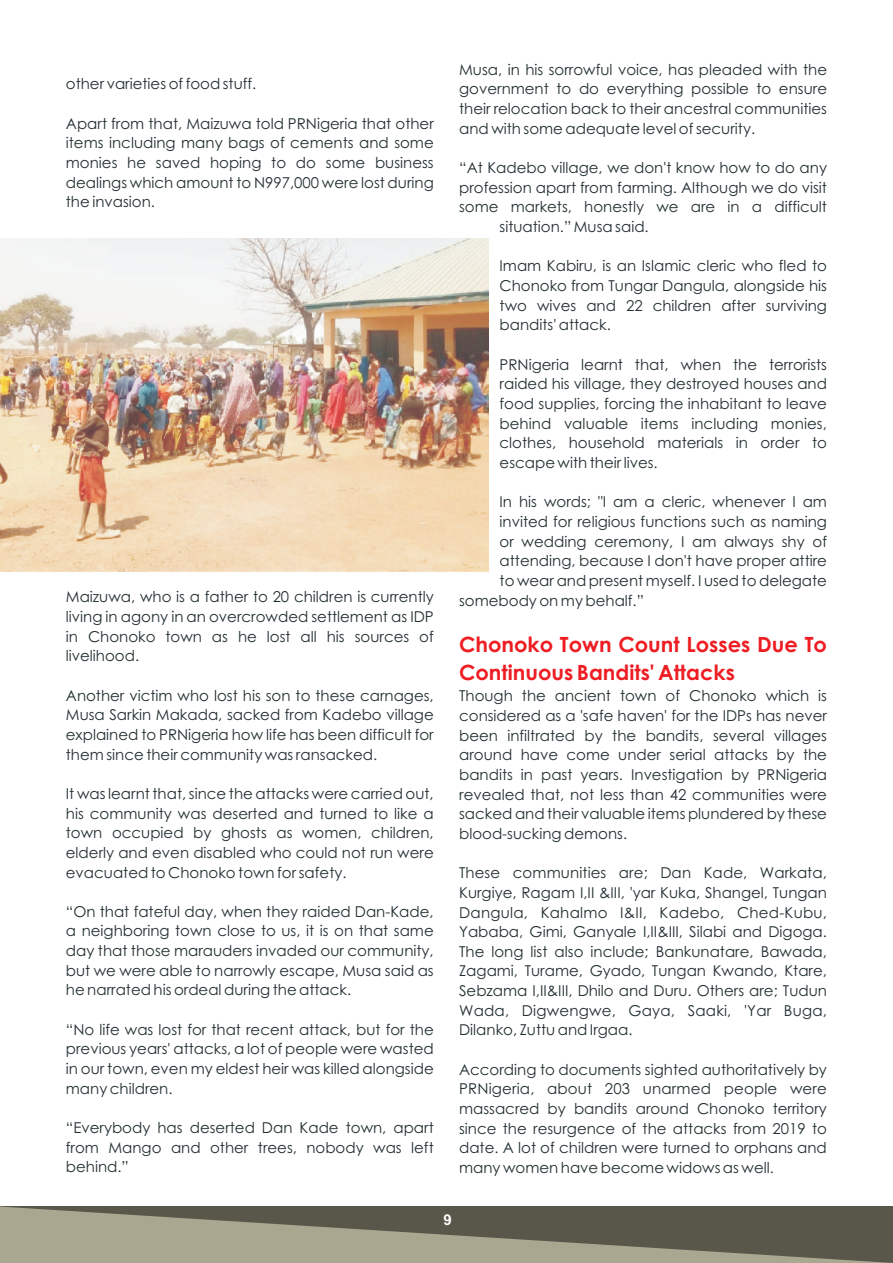
<style>
.page{position:relative;width:893px;height:1263px;background:#fff}
.page>*{position:absolute;margin:0;border:0;box-sizing:border-box;transform-origin:0 0}
.t1{font:700 21px/28px "Century Gothic";color:#ee1d23}
.t2{font:15px/19.6px "Century Gothic";color:#243033;text-align:justify}
.t3{font:700 15px "Arial";color:#fff}
</style>
<div class="page">
<img style="left:0;top:238px;width:489px;height:334px">
<svg style="left:0;top:1206px;width:893px;height:57px"></svg>
<p class="t2" style="left:66px;top:75px;width:192px">other varieties of food stuff.</p>
<p class="t2" style="left:66px;top:115px;width:369px">Apart from that, Maizuwa told PRNigeria that other items including many bags of cements and some monies he saved hoping to do some business dealings which amount to N997,000 were lost during the invasion.</p>
<p class="t2" style="left:66px;top:588px;width:369px">Maizuwa, who is a father to 20 children is currently living in agony in an overcrowded settlement as IDP in Chonoko town as he lost all his sources of livelihood.</p>
<p class="t2" style="left:66px;top:687px;width:369px">Another victim who lost his son to these carnages, Musa Sarkin Makada, sacked from Kadebo village explained to PRNigeria how life has been difficult for them since their community was ransacked.</p>
<p class="t2" style="left:66px;top:785px;width:369px">It was learnt that, since the attacks were carried out, his community was deserted and turned to like a town occupied by ghosts as women, children, elderly and even disabled who could not run were evacuated to Chonoko town for safety.</p>
<p class="t2" style="left:66px;top:903px;width:369px">“On that fateful day, when they raided Dan-Kade, a neighboring town close to us, it is on that same day that those marauders invaded our community, but we were able to narrowly escape, Musa said as he narrated his ordeal during the attack.</p>
<p class="t2" style="left:66px;top:1021px;width:369px">“No life was lost for that recent attack, but for the previous years' attacks, a lot of people were wasted in our town, even my eldest heir was killed alongside many children.</p>
<p class="t2" style="left:66px;top:1119px;width:369px">“Everybody has deserted Dan Kade town, apart from Mango and other trees, nobody was left behind.”</p>
<p class="t2" style="left:459px;top:61px;width:369px">Musa, in his sorrowful voice, has pleaded with the government to do everything possible to ensure their relocation back to their ancestral communities and with some adequate level of security.</p>
<p class="t2" style="left:459px;top:159px;width:369px">“At Kadebo village, we don't know how to do any</p>
<p class="t2" style="left:459px;top:179px;width:369px">profession apart from farming. Although we do visit</p>
<p class="t2" style="left:459px;top:198px;width:369px">some markets, honestly we are in a difficult</p>
<p class="t2" style="left:500px;top:218px;width:151px">situation.” Musa said.</p>
<p class="t2" style="left:500px;top:257px;width:329px">Imam Kabiru, is an Islamic cleric who fled to Chonoko from Tungar Dangula, alongside his two wives and 22 children after surviving bandits' attack.</p>
<p class="t2" style="left:500px;top:356px;width:329px">PRNigeria learnt that, when the terrorists raided his village, they destroyed houses and food supplies, forcing the inhabitant to leave behind valuable items including monies, clothes, household materials in order to escape with their lives.</p>
<p class="t2" style="left:500px;top:493px;width:329px">In his words; "I am a cleric, whenever I am</p>
<p class="t2" style="left:500px;top:513px;width:329px">invited for religious functions such as naming</p>
<p class="t2" style="left:500px;top:533px;width:329px">or wedding ceremony, I am always shy of</p>
<p class="t2" style="left:500px;top:552px;width:329px">attending, because I don't have proper attire</p>
<p class="t2" style="left:500px;top:572px;width:329px">to wear and present myself. I used to delegate</p>
<p class="t2" style="left:459px;top:592px;width:186px">somebody on my behalf.”</p>
<h1 class="t1" style="left:459px;top:632px;width:369px">Chonoko Town Count Losses Due To<br>Continuous Bandits' Attacks</h1>
<p class="t2" style="left:459px;top:687px;width:369px">Though the ancient town of Chonoko which is considered as a 'safe haven' for the IDPs has never been infiltrated by the bandits, several villages around have come under serial attacks by the bandits in past years. Investigation by PRNigeria revealed that, not less than 42 communities were sacked and their valuable items plundered by these blood-sucking demons.</p>
<p class="t2" style="left:459px;top:864px;width:369px">These communities are; Dan Kade, Warkata, Kurgiye, Ragam I,II &amp;III, 'yar Kuka, Shangel, Tungan Dangula, Kahalmo I&amp;II, Kadebo, Ched-Kubu, Yababa, Gimi, Ganyale I,II&amp;III, Silabi and Digoga.<br>The long list also include; Bankunatare, Bawada, Zagami, Turame, Gyado, Tungan Kwando, Ktare, Sebzama I,II&amp;III, Dhilo and Duru. Others are; Tudun Wada, Digwengwe, Gaya, Saaki, 'Yar Buga, Dilanko, Zuttu and Irgaa.</p>
<p class="t2" style="left:459px;top:1061px;width:369px">According to documents sighted authoritatively by PRNigeria, about 203 unarmed people were massacred by bandits around Chonoko territory since the resurgence of the attacks from 2019 to date. A lot of children were turned to orphans and many women have become widows as well.</p>
<p class="t3" style="left:444px;top:1214px;width:10px">9</p>
</div>
